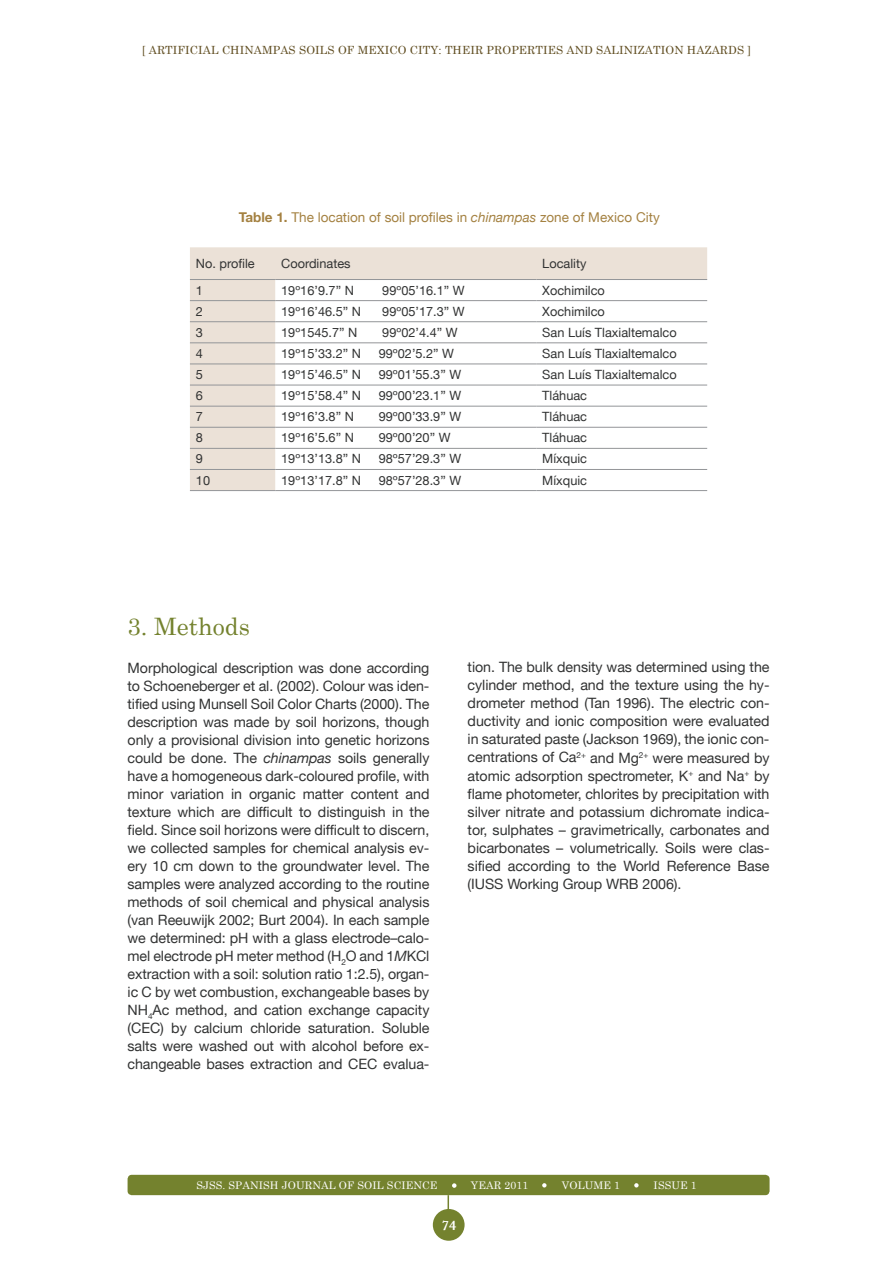
<style>
.page{position:relative;width:893px;height:1263px;background:#fff}
.page>*{position:absolute;margin:0;border:0;box-sizing:border-box;transform-origin:0 0}
.t1{font:24px "Century Schoolbook";color:#74822e}
.t2{font:300 15px "Caslon";color:#fff}
.t3{font:14.25px/18px "Helvetica Neue";letter-spacing:-.005em;color:#323333;text-align:justify}
.t4{font:13.5px "Helvetica Neue";color:#a48141}
.t5{font:12.75px "Helvetica Neue";color:#323333}
.t6{font:11.25px "Century Schoolbook";letter-spacing:.01em;color:#5e4b1e}
.t7{font:10.5px "Century Schoolbook";letter-spacing:.01em;color:#fff}
.s1{font-weight:700}
.s2{font-style:italic}
</style>
<div class="page">
<svg style="left:448px;top:1195px;width:1px;height:14px"></svg>
<div style="left:433px;top:1209px;width:32px;height:32px;background:#74822e;border-radius:50%"></div>
<div style="left:128px;top:1175px;width:642px;height:20px;background:#74822e;border-radius:4px"></div>
<svg style="left:452px;top:1183px;width:4px;height:5px"></svg>
<svg style="left:542px;top:1183px;width:5px;height:4px"></svg>
<svg style="left:634px;top:1183px;width:5px;height:4px"></svg>
<svg style="left:190px;top:247px;width:517px;height:243px"></svg>
<hr style="left:190px;top:279px;width:85px;height:1px;background:#939598">
<hr style="left:275px;top:279px;width:261px;height:1px;background:#939598">
<hr style="left:536px;top:279px;width:171px;height:1px;background:#939598">
<hr style="left:190px;top:300px;width:85px;height:1px;background:#939598">
<hr style="left:275px;top:300px;width:261px;height:1px;background:#939598">
<hr style="left:536px;top:300px;width:171px;height:1px;background:#939598">
<hr style="left:190px;top:321px;width:85px;height:1px;background:#939598">
<hr style="left:275px;top:321px;width:261px;height:1px;background:#939598">
<hr style="left:536px;top:321px;width:171px;height:1px;background:#939598">
<hr style="left:190px;top:343px;width:85px;height:1px;background:#939598">
<hr style="left:275px;top:343px;width:261px;height:1px;background:#939598">
<hr style="left:536px;top:343px;width:171px;height:1px;background:#939598">
<hr style="left:190px;top:364px;width:85px;height:1px;background:#939598">
<hr style="left:275px;top:364px;width:261px;height:1px;background:#939598">
<hr style="left:536px;top:364px;width:171px;height:1px;background:#939598">
<hr style="left:190px;top:385px;width:85px;height:1px;background:#939598">
<hr style="left:275px;top:385px;width:261px;height:1px;background:#939598">
<hr style="left:536px;top:385px;width:171px;height:1px;background:#939598">
<hr style="left:190px;top:406px;width:85px;height:1px;background:#939598">
<hr style="left:275px;top:406px;width:261px;height:1px;background:#939598">
<hr style="left:536px;top:406px;width:171px;height:1px;background:#939598">
<hr style="left:190px;top:427px;width:85px;height:1px;background:#939598">
<hr style="left:275px;top:427px;width:261px;height:1px;background:#939598">
<hr style="left:536px;top:427px;width:171px;height:1px;background:#939598">
<hr style="left:190px;top:448px;width:85px;height:1px;background:#939598">
<hr style="left:275px;top:448px;width:261px;height:1px;background:#939598">
<hr style="left:536px;top:448px;width:171px;height:1px;background:#939598">
<hr style="left:190px;top:469px;width:85px;height:1px;background:#939598">
<hr style="left:275px;top:469px;width:261px;height:1px;background:#939598">
<hr style="left:536px;top:469px;width:171px;height:1px;background:#939598">
<hr style="left:190px;top:490px;width:85px;height:1px;background:#939598">
<hr style="left:275px;top:490px;width:261px;height:1px;background:#939598">
<hr style="left:536px;top:490px;width:171px;height:1px;background:#939598">
<p class="t6" style="left:142px;top:41px;width:122px">[ ARTIFICIAL CHINAMPAS</p>
<p class="t6" style="left:299px;top:41px;width:454px">SOILS OF MEXIC O CITY: TH EIR PROPERTIES AND SALINIZATION HAZARDS ]</p>
<p class="t4" style="left:239px;top:209px;width:423px"><span class="s1">Table 1.</span> The location of soil profiles in <span class="s2">chinampas</span> zone of Mexico City</p>
<p class="t5" style="left:196px;top:256px;width:60px">No. profile</p>
<p class="t5" style="left:281px;top:256px;width:71px">Coordinates</p>
<p class="t5" style="left:542px;top:256px;width:46px">Locality</p>
<p class="t5" style="left:196px;top:282px;width:9px">1</p>
<p class="t5" style="left:281px;top:282px;width:74px">19º16’9.7” N</p>
<p class="t5" style="left:382px;top:282px;width:84px">99º05’16.1” W</p>
<p class="t5" style="left:542px;top:282px;width:64px">Xochimilco</p>
<p class="t5" style="left:196px;top:304px;width:9px">2</p>
<p class="t5" style="left:281px;top:304px;width:81px">19º16’46.5” N</p>
<p class="t5" style="left:382px;top:304px;width:84px">99º05’17.3” W</p>
<p class="t5" style="left:542px;top:304px;width:64px">Xochimilco</p>
<p class="t5" style="left:196px;top:325px;width:9px">3</p>
<p class="t5" style="left:281px;top:325px;width:78px">19º1545.7” N</p>
<p class="t5" style="left:382px;top:325px;width:77px">99º02’4.4” W</p>
<p class="t5" style="left:542px;top:325px;width:136px">San Luís Tlaxialtemalco</p>
<p class="t5" style="left:196px;top:346px;width:9px">4</p>
<p class="t5" style="left:281px;top:346px;width:81px">19º15’33.2” N</p>
<p class="t5" style="left:379px;top:346px;width:77px">99º02’5.2” W</p>
<p class="t5" style="left:542px;top:346px;width:136px">San Luís Tlaxialtemalco</p>
<p class="t5" style="left:196px;top:367px;width:9px">5</p>
<p class="t5" style="left:281px;top:367px;width:81px">19º15’46.5” N</p>
<p class="t5" style="left:379px;top:367px;width:84px">99º01’55.3” W</p>
<p class="t5" style="left:542px;top:367px;width:136px">San Luís Tlaxialtemalco</p>
<p class="t5" style="left:196px;top:388px;width:9px">6</p>
<p class="t5" style="left:281px;top:388px;width:81px">19º15’58.4” N</p>
<p class="t5" style="left:379px;top:388px;width:84px">99º00’23.1” W</p>
<p class="t5" style="left:542px;top:388px;width:46px">Tláhuac</p>
<p class="t5" style="left:196px;top:409px;width:9px">7</p>
<p class="t5" style="left:281px;top:409px;width:74px">19º16’3.8” N</p>
<p class="t5" style="left:379px;top:409px;width:84px">99º00’33.9” W</p>
<p class="t5" style="left:542px;top:409px;width:46px">Tláhuac</p>
<p class="t5" style="left:196px;top:430px;width:9px">8</p>
<p class="t5" style="left:281px;top:430px;width:74px">19º16’5.6” N</p>
<p class="t5" style="left:379px;top:430px;width:73px">99º00’20” W</p>
<p class="t5" style="left:542px;top:430px;width:46px">Tláhuac</p>
<p class="t5" style="left:196px;top:451px;width:9px">9</p>
<p class="t5" style="left:281px;top:451px;width:81px">19º13’13.8” N</p>
<p class="t5" style="left:379px;top:451px;width:84px">98º57’29.3” W</p>
<p class="t5" style="left:542px;top:451px;width:46px">Míxquic</p>
<p class="t5" style="left:196px;top:472px;width:16px">10</p>
<p class="t5" style="left:281px;top:472px;width:81px">19º13’17.8” N</p>
<p class="t5" style="left:379px;top:472px;width:84px">98º57’28.3” W</p>
<p class="t5" style="left:542px;top:472px;width:46px">Míxquic</p>
<h1 class="t1" style="left:128px;top:606px;width:124px">3. METHODS</h1>
<p class="t3" style="left:128px;top:658px;width:303px">Morphological description was done according to Schoeneberger et al. (2002). Colour was iden&shy;tified using Munsell Soil Color Charts (2000). The description was made by soil horizons, though only a provisional division into genetic horizons could be done. The <span class="s2">chinampas</span> soils generally have a homogeneous dark-coloured profile, with minor variation in organic matter content and texture which are difficult to distinguish in the field. Since soil horizons were difficult to discern, we collected samples for chemical analysis ev&shy;ery 10 cm down to the groundwater level. The samples were analyzed according to the routine methods of soil chemical and physical analysis (van Reeuwijk 2002; Burt 2004). In each sample we determined: pH with a glass electrode–calo&shy;mel electrode pH meter method (H<sub>2</sub>O and 1<span class="s2">M</span>KCl extraction with a soil: solution ratio 1:2.5), organ&shy;ic C by wet combustion, exchangeable bases by NH<sub>4</sub>Ac method, and cation exchange capacity (CEC) by calcium chloride saturation. Soluble salts were washed out with alcohol before ex&shy;changeable bases extraction and CEC evalua-</p>
<p class="t3" style="left:468px;top:658px;width:303px">tion. The bulk density was determined using the cylinder method, and the texture using the hy&shy;drometer method (Tan 1996). The electric con&shy;ductivity and ionic composition were evaluated in saturated paste (Jackson 1969), the ionic con&shy;centrations of Ca<sup>2+</sup> and Mg<sup>2+</sup> were measured by atomic adsorption spectrometer, K<sup>+</sup> and Na<sup>+</sup> by flame photometer, chlorites by precipitation with silver nitrate and potassium dichromate indica&shy;tor, sulphates – gravimetrically, carbonates and bicarbonates – volumetrically. Soils were clas&shy;sified according to the World Reference Base (IUSS Working Group WRB 2006).</p>
<p class="t7" style="left:196px;top:1176px;width:243px">SJSS. SPANISH JOURNAL OF SOIL SCIENCE</p>
<p class="t7" style="left:471px;top:1176px;width:59px">YEAR 2011</p>
<p class="t7" style="left:562px;top:1176px;width:17px">VOLU</p>
<p class="t7" style="left:593px;top:1176px;width:28px">ME 1</p>
<p class="t7" style="left:654px;top:1176px;width:45px">ISSUE 1</p>
<p class="t2" style="left:442px;top:1219px;width:16px">74</p>
</div>
